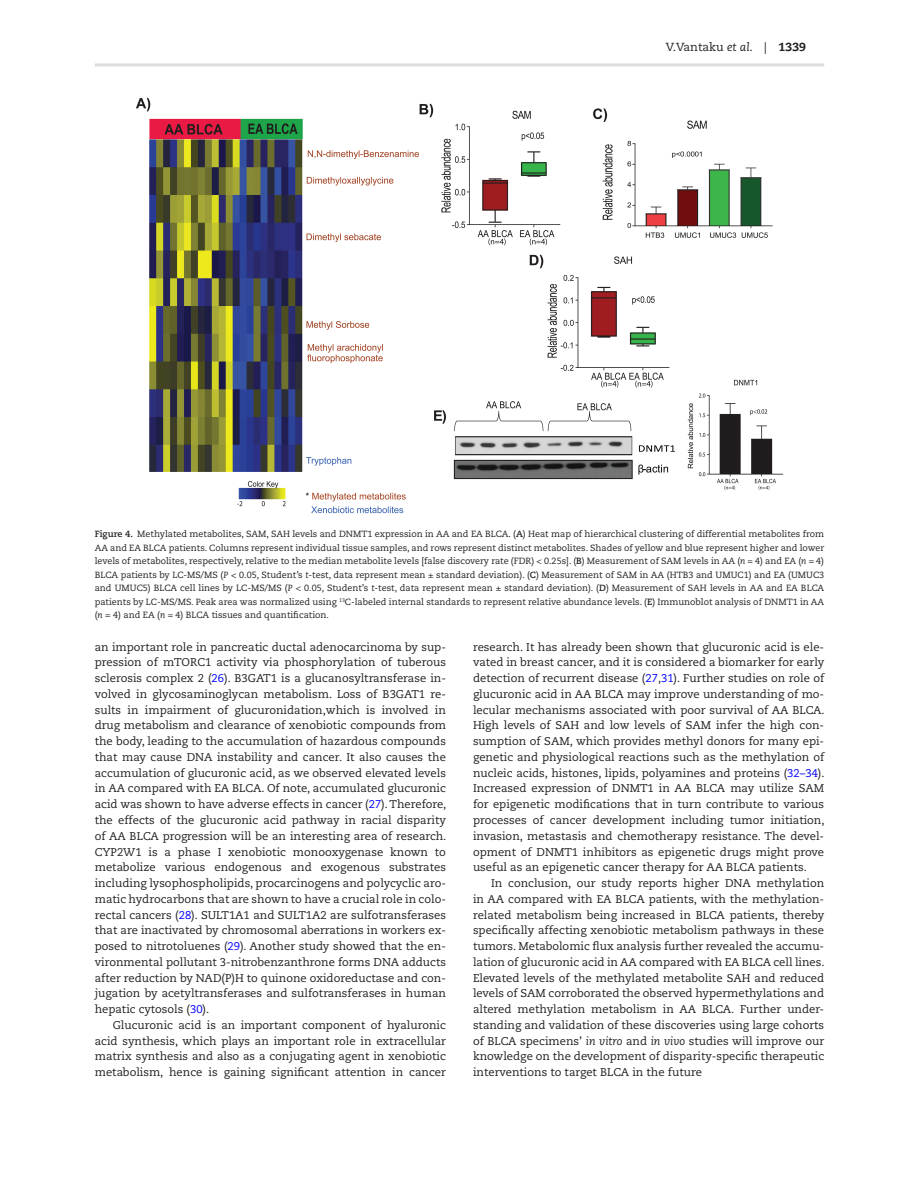
<style>
.page{position:relative;width:919px;height:1187px;background:#fff}
.page>*{position:absolute;margin:0;border:0;box-sizing:border-box;transform-origin:0 0}
.t1{font:11.7px "Caecilia LT Std";color:#231f20}
.t2{font:11.25px/15.8px "Caecilia LT Std";color:#231f20;text-align:justify}
.t3{font:9px/13.5px "Caecilia LT Std";color:#231f20;text-align:justify}
.s1{font-style:italic}
.s2{font-weight:800}
.s3{font-weight:700}
.s4{color:#00f}
</style>
<div class="page">
<hr style="left:95px;top:63px;width:729px;height:3px;background:#dcdddf">
<img style="left:136px;top:98px;width:647px;height:415px">
<p class="t1" style="left:666px;top:41px;width:142px">V.Vantaku <span class="s1">et al</span>. | <span class="s2">1339</span></p>
<p class="t3" style="left:95px;top:527px;width:731px"><span class="s3">Figure 4.</span> Methylated metabolites, SAM, SAH levels and DNMT1 expression in AA and EA BLCA. (<span class="s3">A</span>) Heat map of hierarchical clustering of differential metabolites from AA and EA BLCA patients. Columns represent individual tissue samples, and rows represent distinct metabolites. Shades of yellow and blue represent higher and lower levels of metabolites, respectively, relative to the median metabolite levels [false discovery rate (FDR) &lt; 0.25s]. (<span class="s3">B</span>) Measurement of SAM levels in AA (<span class="s1">n</span> = 4) and EA (<span class="s1">n</span> = 4)<br>BLCA patients by LC-MS/MS (<span class="s1">P</span> &lt; 0.05, Student’s <span class="s1">t</span>-test, data represent mean ± standard deviation). (<span class="s3">C</span>) Measurement of SAM in AA (HTB3 and UMUC1) and EA (UMUC3 and UMUC5) BLCA cell lines by LC-MS/MS (<span class="s1">P</span> &lt; 0.05, Student’s <span class="s1">t</span>-test, data represent mean ± standard deviation). (<span class="s3">D</span>) Measurement of SAH levels in AA and EA BLCA patients by LC-MS/MS. Peak area was normalized using <sup>13</sup>C-labeled internal standards to represent relative abundance levels. (<span class="s3">E</span>) Immunoblot analysis of DNMT1 in AA (<span class="s1">n</span> = 4) and EA (<span class="s1">n</span> = 4) BLCA tissues and quantification.</p>
<p class="t2" style="left:95px;top:639px;width:353px">an important role in pancreatic ductal adenocarcinoma by sup&shy;pression of mTORC1 activity via phosphorylation of tuberous sclerosis complex 2 (<span class="s4">26</span>). B3GAT1 is a glucanosyltransferase in&shy;volved in glycosaminoglycan metabolism. Loss of B3GAT1 re&shy;sults in impairment of glucuronidation,which is involved in drug metabolism and clearance of xenobiotic compounds from the body, leading to the accumulation of hazardous compounds that may cause DNA instability and cancer. It also causes the accumulation of glucuronic acid, as we observed elevated levels in AA compared with EA BLCA. Of note, accumulated glucuronic acid was shown to have adverse effects in cancer (<span class="s4">27</span>). Therefore, the effects of the glucuronic acid pathway in racial disparity of AA BLCA progression will be an interesting area of research.<br>CYP2W1 is a phase I xenobiotic monooxygenase known to metabolize various endogenous and exogenous substrates including lysophospholipids, procarcinogens and polycyclic aro&shy;matic hydrocarbons that are shown to have a crucial role in colo&shy;rectal cancers (<span class="s4">28</span>). SULT1A1 and SULT1A2 are sulfotransferases that are inactivated by chromosomal aberrations in workers ex&shy;posed to nitrotoluenes (<span class="s4">29</span>). Another study showed that the en&shy;vironmental pollutant 3-nitrobenzanthrone forms DNA adducts after reduction by NAD(P)H to quinone oxidoreductase and con&shy;jugation by acetyltransferases and sulfotransferases in human hepatic cytosols (<span class="s4">30</span>).</p>
<p class="t2" style="left:95px;top:1017px;width:353px;text-indent:18px">Glucuronic acid is an important component of hyaluronic acid synthesis, which plays an important role in extracellular matrix synthesis and also as a conjugating agent in xenobiotic metabolism, hence is gaining significant attention in cancer</p>
<p class="t2" style="left:473px;top:639px;width:353px">research. It has already been shown that glucuronic acid is ele&shy;vated in breast cancer, and it is considered a biomarker for early detection of recurrent disease (<span class="s4">27</span>,<span class="s4">31</span>). Further studies on role of glucuronic acid in AA BLCA may improve understanding of mo&shy;lecular mechanisms associated with poor survival of AA BLCA.<br>High levels of SAH and low levels of SAM infer the high con&shy;sumption of SAM, which provides methyl donors for many epi&shy;genetic and physiological reactions such as the methylation of nucleic acids, histones, lipids, polyamines and proteins (<span class="s4">32–34</span>).<br>Increased expression of DNMT1 in AA BLCA may utilize SAM for epigenetic modifications that in turn contribute to various processes of cancer development including tumor initiation, invasion, metastasis and chemotherapy resistance. The devel&shy;opment of DNMT1 inhibitors as epigenetic drugs might prove useful as an epigenetic cancer therapy for AA BLCA patients.</p>
<p class="t2" style="left:473px;top:875px;width:353px;text-indent:18px">In conclusion, our study reports higher DNA methylation in AA compared with EA BLCA patients, with the methylation&shy;related metabolism being increased in BLCA patients, thereby specifically affecting xenobiotic metabolism pathways in these tumors. Metabolomic flux analysis further revealed the accumu&shy;lation of glucuronic acid in AA compared with EA BLCA cell lines.<br>Elevated levels of the methylated metabolite SAH and reduced levels of SAM corroborated the observed hypermethylations and altered methylation metabolism in AA BLCA. Further under&shy;standing and validation of these discoveries using large cohorts of BLCA specimens’ <span class="s1">in vitro</span> and <span class="s1">in vivo</span> studies will improve our knowledge on the development of disparity-specific therapeutic interventions to target BLCA in the future</p>
</div>
